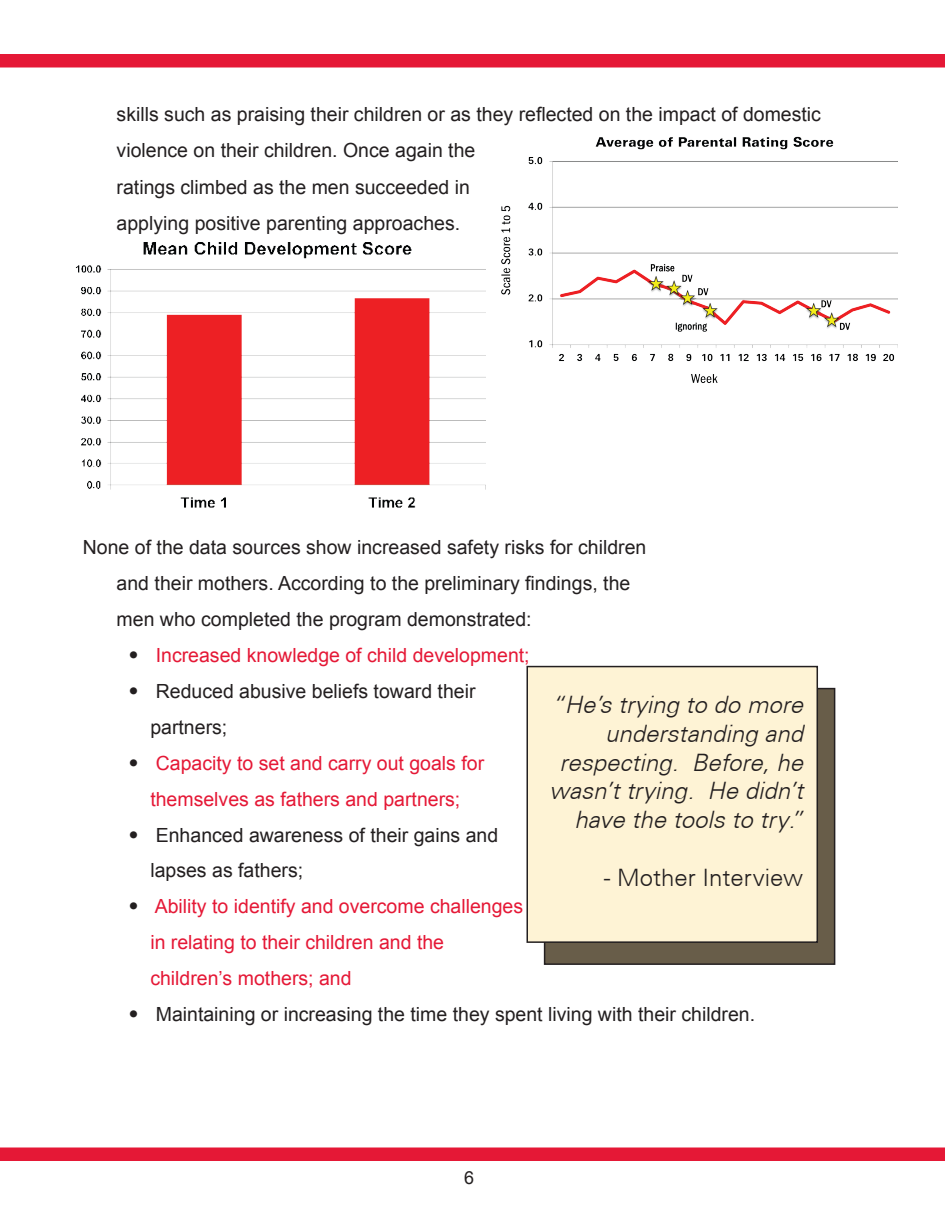
<style>
.page{position:relative;width:945px;height:1215px;background:#fff}
.page>*{position:absolute;margin:0;border:0;box-sizing:border-box;transform-origin:0 0}
.t1{font:italic 300 24px/28.8px "Univers CE";color:#231f20;text-align:right}
.t2{font:300 24px "Univers CE";color:#231f20}
.Body_Text{font:19.5px/36px "Arial";color:#231f20}
.Bulleted_List{font:19.5px/36px "Arial";color:#e51836;text-align:center}
.Bulleted_List-2{font:19.5px/36px "Arial";color:#231f20}
.Body_Text-2{font:18px "Arial";color:#231f20}
.s1{font-family:"Univers CE";font-weight:500;color:#231f20}
.s2{color:#231f20}
.s3{font-family:"Univers CE";font-weight:500}
</style>
<div class="page">
<svg style="left:0;top:54px;width:945px;height:14px;background:#e5203d"></svg>
<div style="left:0;top:1148px;width:945px;height:13px;background:#e51836"></div>
<div style="left:545px;top:689px;width:290px;height:275px;background:#685d49"></div>
<div style="left:544px;top:688px;width:291px;height:277px;border:2px solid #231f20"></div>
<div style="left:527px;top:667px;width:290px;height:275px;background:#fef3d5"></div>
<div style="left:526px;top:666px;width:292px;height:277px;border:2px solid #231f20"></div>
<img style="left:76px;top:242px;width:410px;height:266px">
<img style="left:501px;top:136px;width:397px;height:247px">
<p class="Body_Text" style="left:117px;top:97px;width:706px">skills such as praising their children or as they reflected on the impact of domestic violence on their children. Once again the<br>ratings climbed as the men succeeded in<br>applying positive parenting approaches.</p>
<p class="Body_Text" style="left:117px;top:529px;width:531px;text-indent:-34px">None of the data sources show increased safety risks for children and their mothers. According to the preliminary findings, the men who completed the program demonstrated:</p>
<p class="Bulleted_List" style="left:130px;top:637px;width:401px"><span class="s1">•</span><span class="s2">•</span> Increased knowledge of child development;</p>
<p class="Bulleted_List-2" style="left:150px;top:673px;width:327px;text-indent:-20px"><span class="s3">•</span>• Reduced abusive beliefs toward their partners;</p>
<p class="Bulleted_List" style="left:130px;top:745px;width:356px"><span class="s1">•</span><span class="s2">•</span> Capacity to set and carry out goals for themselves as fathers and partners;</p>
<p class="Bulleted_List-2" style="left:150px;top:817px;width:349px;text-indent:-20px"><span class="s3">•</span>• Enhanced awareness of their gains and lapses as fathers;</p>
<p class="Bulleted_List" style="left:150px;top:889px;width:374px;text-align:left;text-indent:-20px"><span class="s1">•</span><span class="s2">•</span> Ability to identify and overcome challenges in relating to their children and the children’s mothers; and</p>
<p class="Bulleted_List-2" style="left:130px;top:997px;width:626px"><span class="s3">•</span>• Maintaining or increasing the time they spent living with their children.</p>
<p class="t1" style="left:549px;top:690px;width:255px">“He’s trying to do more understanding and respecting. Before, he wasn’t trying. He didn’t have the tools to try.”</p>
<p class="t2" style="left:604px;top:864px;width:201px">- Mother Interview</p>
<p class="Body_Text-2" style="left:464px;top:1166px;width:12px">6</p>
</div>
